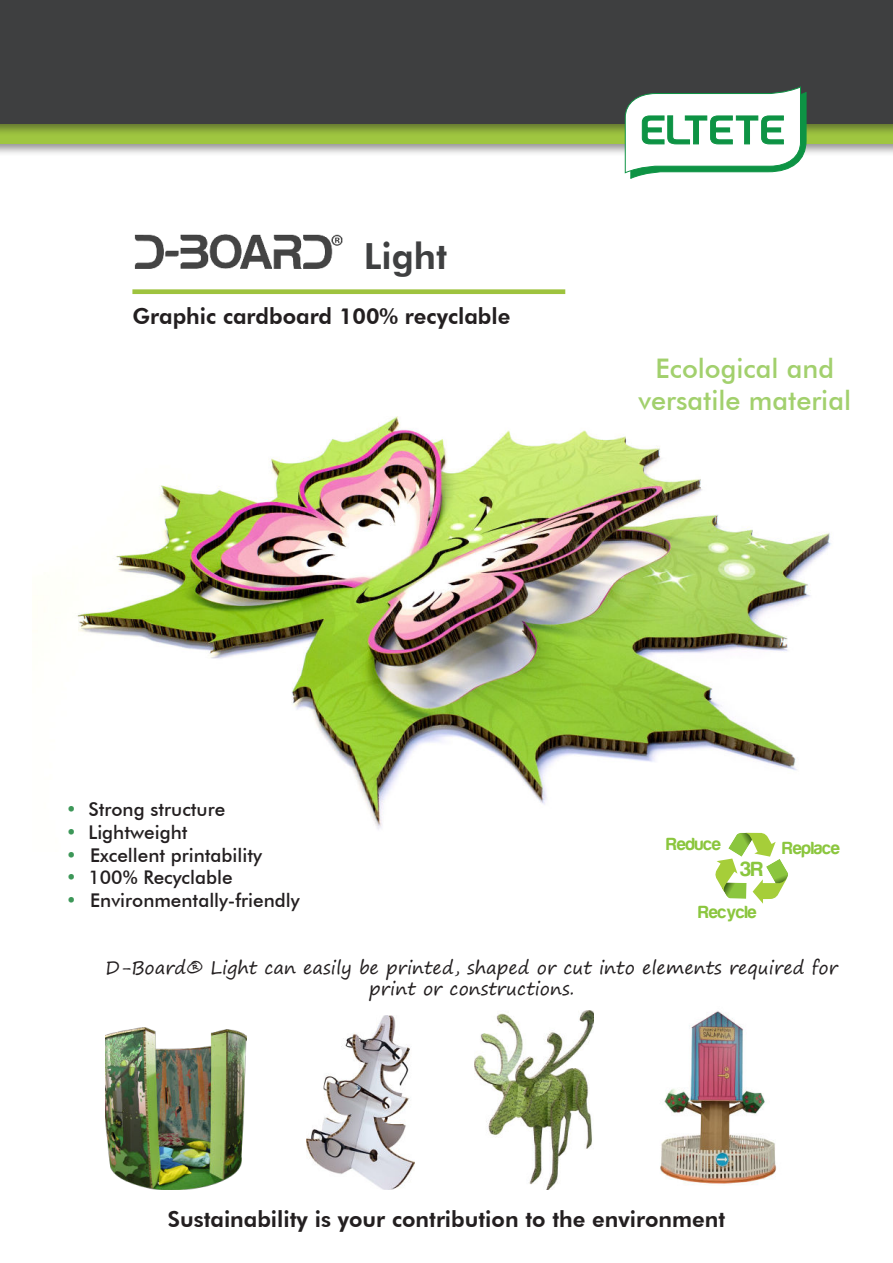
<style>
.page{position:relative;width:893px;height:1263px;background:#fff}
.page>*{position:absolute;margin:0;border:0;box-sizing:border-box;transform-origin:0 0}
.t1{font:800 36px "Futura BT";color:#3f4041}
.t2{font:500 27px/32.4px "Futura BT";color:#a2d06d;text-align:center}
.t3{font:800 22.05px "Futura BT";color:#231f20}
.t4{font:700 21.15px "Harabara";color:#8bc63e}
.t5{font:500 18.9px "Futura BT";color:#231f20}
.t6{font:700 18.15px "Harabara";color:#8bc63e}
.t7{font:18px/21.6px "Segoe Print";color:#231f20;text-align:center}
.s1{color:#3c9758}
</style>
<div class="page">
<div style="left:0;top:0;width:893px;height:157px;background:#231f20;opacity:.5"></div>
<div style="left:0;top:0;width:893px;height:144px;background:#9fc640"></div>
<div style="left:0;top:0;width:893px;height:137px;background:#231f20;opacity:.5"></div>
<div style="left:0;top:0;width:893px;height:123px;background:#3e3f40"></div>
<div style="left:132px;top:289px;width:433px;height:5px;background:#9ec33e"></div>
<img style="left:134px;top:234px;width:209px;height:35px">
<img style="left:77px;top:416px;width:754px;height:414px">
<svg style="left:625px;top:86px;width:182px;height:93px"></svg>
<svg style="left:715px;top:832px;width:73px;height:72px"></svg>
<img style="left:105px;top:1027px;width:142px;height:162px">
<img style="left:307px;top:1015px;width:107px;height:174px">
<img style="left:474px;top:1011px;width:120px;height:178px">
<img style="left:660px;top:1011px;width:116px;height:174px">
<h1 class="t1" style="left:364px;top:242px;width:85px">Light</h1>
<p class="t3" style="left:133px;top:307px;width:379px">Graphic cardboard 100% recyclable</p>
<h2 class="t2" style="left:638px;top:354px;width:214px">Ecological and versatile material</h2>
<p class="t5" style="left:66px;top:802px;width:161px"><span class="s1">•</span> Strong structure</p>
<p class="t5" style="left:66px;top:824px;width:123px"><span class="s1">•</span> Lightweight</p>
<p class="t5" style="left:66px;top:847px;width:198px"><span class="s1">•</span> Excellent printability</p>
<p class="t5" style="left:66px;top:870px;width:168px"><span class="s1">•</span> 100% Recyclable</p>
<p class="t5" style="left:66px;top:892px;width:235px"><span class="s1">•</span> Environmentally-friendly</p>
<p class="t6" style="left:666px;top:837px;width:56px">Reduce</p>
<p class="t6" style="left:782px;top:841px;width:59px">Replace</p>
<p class="t4" style="left:740px;top:862px;width:25px">3R</p>
<p class="t6" style="left:698px;top:905px;width:60px">Recycle</p>
<p class="t7" style="left:106px;top:958px;width:734px">D-Board® Light can easily be printed, shaped or cut into elements required for print or constructions.</p>
<p class="t3" style="left:168px;top:1210px;width:559px">Sustainability is your contribution to the environment</p>
</div>
